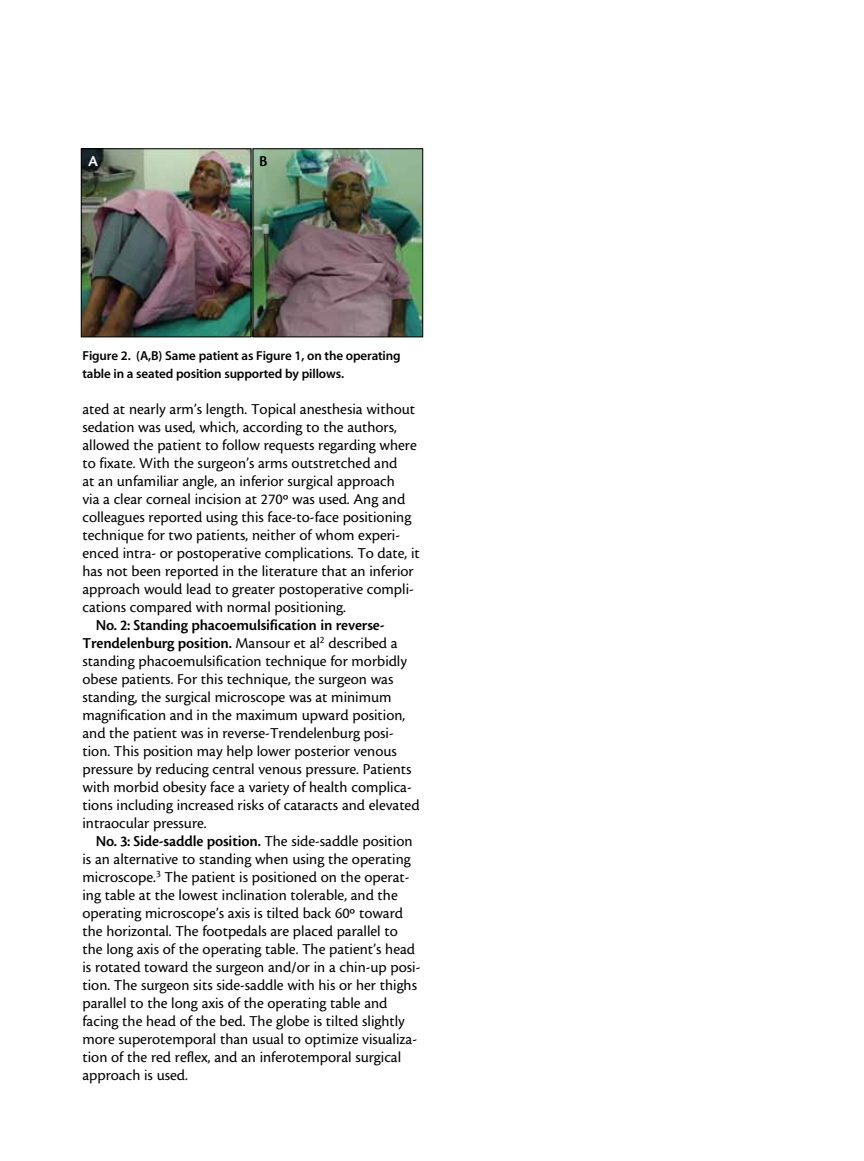
<style>
.page{position:relative;width:864px;height:1161px;background:#fff}
.page>*{position:absolute;margin:0;border:0;box-sizing:border-box;transform-origin:0 0}
.t1{font:15.75px/18px "Cronos MM 408 10";color:#000}
.t2{font:15.75px/18px "Cronos MM 574 10";letter-spacing:-.01em;color:#000;text-align:center}
.t3{font:15.75px "Cronos MM 574 10";color:#fff}
.t4{font:13.05px/18px "Myriad MM 565 600";letter-spacing:-.01em;color:#000}
.s1{font-family:"Cronos MM 408 10"}
</style>
<div class="page">
<img style="left:83px;top:150px;width:166px;height:185px">
<div style="left:81px;top:148px;width:170px;height:189px;border:1px solid #000"></div>
<img style="left:255px;top:150px;width:166px;height:185px">
<div style="left:253px;top:148px;width:170px;height:189px;border:1px solid #000"></div>
<p class="t3" style="left:88px;top:153px;width:11px">A</p>
<p class="t2" style="left:259px;top:152px;width:10px">B</p>
<p class="t4" style="left:82px;top:347px;width:320px">Figure 2. (A,B) Same patient as Figure 1, on the operating table in a seated position supported by pillows.</p>
<p class="t1" style="left:82px;top:400px;width:339px">ated at nearly arm’s length. Topical anesthesia without sedation was used, which, according to the authors, allowed the patient to follow requests regarding where to fixate. With the surgeon’s arms outstretched and<br>at an unfamiliar angle, an inferior surgical approach<br>via a clear corneal incision at 270º was used. Ang and colleagues reported using this face-to-face positioning technique for two patients, neither of whom experi&shy;enced intra- or postoperative complications. To date, it has not been reported in the literature that an inferior approach would lead to greater postoperative compli&shy;cations compared with normal positioning.</p>
<p class="t2" style="left:82px;top:616px;width:317px">No. 2: Standing phacoemulsification in reverse-<br>Trendelenburg position. <span class="s1">Mansour et al</span><sup>2</sup> <span class="s1">described a</span></p>
<p class="t1" style="left:82px;top:652px;width:339px">standing phacoemulsification technique for morbidly obese patients. For this technique, the surgeon was standing, the surgical microscope was at minimum magnification and in the maximum upward position, and the patient was in reverse-Trendelenburg posi&shy;tion. This position may help lower posterior venous pressure by reducing central venous pressure. Patients with morbid obesity face a variety of health complica&shy;tions including increased risks of cataracts and elevated intraocular pressure.</p>
<p class="t2" style="left:96px;top:832px;width:318px">No. 3: Side-saddle position. <span class="s1">The side-saddle position</span></p>
<p class="t1" style="left:82px;top:850px;width:340px">is an alternative to standing when using the operating microscope.<sup>3</sup> The patient is positioned on the operat&shy;ing table at the lowest inclination tolerable, and the operating microscope’s axis is tilted back 60º toward the horizontal. The footpedals are placed parallel to the long axis of the operating table. The patient’s head is rotated toward the surgeon and/or in a chin-up posi&shy;tion. The surgeon sits side-saddle with his or her thighs parallel to the long axis of the operating table and facing the head of the bed. The globe is tilted slightly more superotemporal than usual to optimize visualiza&shy;tion of the red reflex, and an inferotemporal surgical approach is used.</p>
</div>
